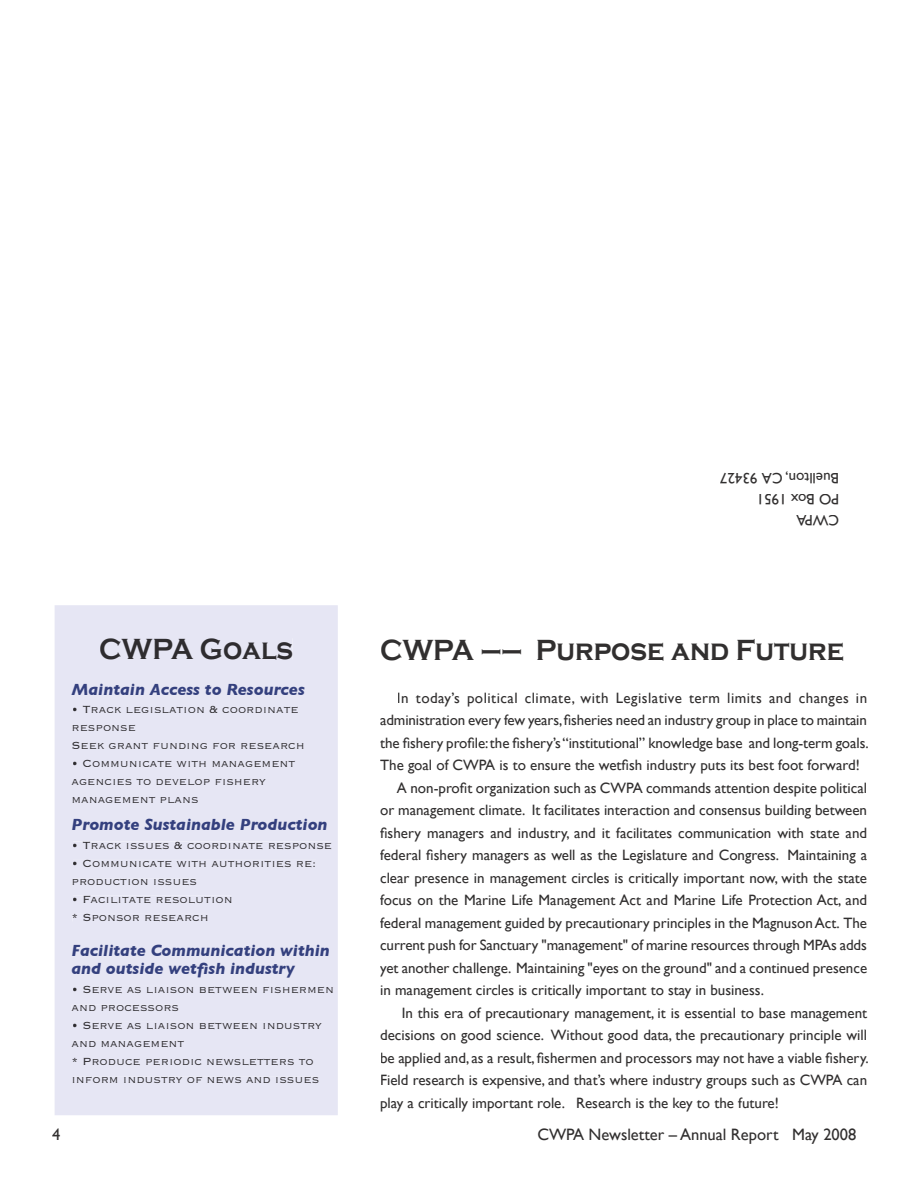
<style>
.page{position:relative;width:918px;height:1188px;background:#fff}
.page>*{position:absolute;margin:0;border:0;box-sizing:border-box;transform-origin:0 0}
.t1{font:700 30px "Copperplate Gothic";color:#312f2f;scale:.9 1}
.t2{font:700 30px "Copperplate Gothic";color:#2e2c2f;scale:.9 1}
.t3{font:italic 700 16.5px/18px "Gill Sans";color:#34407e}
.t4{font:16.5px "Gill Sans";color:#312f2f}
.t5{font:15px/21px "Gill Sans";color:#312f2f}
.t6{font:15px "Gill Sans";letter-spacing:.03em;color:#312f2f}
.t7{font:13.5px/18px "Copperplate Thirty Two BC";color:#2e2c2f}
</style>
<div class="page">
<div style="left:55px;top:605px;width:283px;height:510px;background:#e6e6f4"></div>
<div style="left:100px;top:638px;width:192px;height:22px;background:#e6e6f4"></div>
<div style="left:73px;top:705px;width:225px;height:8px;background:#e6e6f4"></div>
<div style="left:73px;top:724px;width:75px;height:7px;background:#e6e6f4"></div>
<div style="left:72px;top:741px;width:232px;height:8px;background:#e6e6f4"></div>
<div style="left:73px;top:759px;width:222px;height:8px;background:#e6e6f4"></div>
<div style="left:72px;top:778px;width:194px;height:7px;background:#e6e6f4"></div>
<div style="left:73px;top:796px;width:125px;height:7px;background:#e6e6f4"></div>
<div style="left:73px;top:842px;width:258px;height:7px;background:#e6e6f4"></div>
<div style="left:73px;top:860px;width:243px;height:7px;background:#e6e6f4"></div>
<div style="left:73px;top:879px;width:123px;height:6px;background:#e6e6f4"></div>
<div style="left:73px;top:896px;width:159px;height:7px;background:#e6e6f4"></div>
<div style="left:73px;top:914px;width:135px;height:7px;background:#e6e6f4"></div>
<div style="left:73px;top:986px;width:261px;height:7px;background:#e6e6f4"></div>
<div style="left:72px;top:1005px;width:106px;height:6px;background:#e6e6f4"></div>
<div style="left:73px;top:1022px;width:249px;height:7px;background:#e6e6f4"></div>
<div style="left:72px;top:1041px;width:112px;height:6px;background:#e6e6f4"></div>
<div style="left:73px;top:1058px;width:241px;height:7px;background:#e6e6f4"></div>
<div style="left:73px;top:1077px;width:245px;height:6px;background:#e6e6f4"></div>
<h1 class="t2" style="left:99px;top:632px;width:217px">CWPA Goals</h1>
<p class="t3" style="left:71px;top:680px;width:235px">Maintain Access to Resources</p>
<p class="t7" style="left:71px;top:700px;width:235px">• Track legislation &amp; coordinate response<br>Seek grant funding for research</p>
<p class="t7" style="left:71px;top:754px;width:225px">• Communicate with management agencies to develop fishery management plans</p>
<p class="t3" style="left:71px;top:815px;width:258px">Promote Sustainable Production</p>
<p class="t7" style="left:71px;top:837px;width:262px">• Track issues &amp; coordinate response</p>
<p class="t7" style="left:71px;top:855px;width:246px">• Communicate with authorities re: production issues</p>
<p class="t7" style="left:71px;top:891px;width:163px">• Facilitate resolution * Sponsor research</p>
<p class="t3" style="left:71px;top:941px;width:260px">Facilitate Communication within and outside wetfish industry</p>
<p class="t7" style="left:71px;top:981px;width:264px">• Serve as liaison between fishermen and processors</p>
<p class="t7" style="left:71px;top:1017px;width:252px">• Serve as liaison between industry and management<br>* Produce periodic newsletters to inform industry of news and issues</p>
<p class="t5" style="left:839px;top:531px;width:121px;rotate:-180deg">CWPA<br>PO Box 1951<br>Buellton, CA 93427</p>
<h1 class="t1" style="left:380px;top:633px;width:517px">CWPA –– Purpose and Future</h1>
<p class="t6" style="left:397px;top:689px;width:472px">In today’s political climate, with Legislative term limits and changes in</p>
<p class="t5" style="left:380px;top:709px;width:488px">administration every few years, fisheries need an industry group in place to maintain</p>
<p class="t5" style="left:380px;top:732px;width:490px">the fishery profile: the fishery’s “institutional” knowledge base and long-term goals.</p>
<p class="t5" style="left:380px;top:754px;width:481px">The goal of CWPA is to ensure the wetfish industry puts its best foot forward!</p>
<p class="t5" style="left:397px;top:777px;width:472px">A non-profit organization such as CWPA commands attention despite political</p>
<p class="t5" style="left:380px;top:799px;width:489px">or management climate. It facilitates interaction and consensus building between</p>
<p class="t5" style="left:380px;top:822px;width:489px">fishery managers and industry, and it facilitates communication with state and</p>
<p class="t5" style="left:380px;top:844px;width:489px">federal fishery managers as well as the Legislature and Congress. Maintaining a</p>
<p class="t5" style="left:380px;top:867px;width:489px">clear presence in management circles is critically important now, with the state</p>
<p class="t5" style="left:380px;top:889px;width:489px">focus on the Marine Life Management Act and Marine Life Protection Act, and</p>
<p class="t5" style="left:380px;top:912px;width:489px">federal management guided by precautionary principles in the Magnuson Act. The</p>
<p class="t5" style="left:380px;top:934px;width:488px">current push for Sanctuary "management" of marine resources through MPAs adds</p>
<p class="t5" style="left:380px;top:957px;width:489px">yet another challenge. Maintaining "eyes on the ground" and a continued presence</p>
<p class="t5" style="left:380px;top:979px;width:385px">in management circles is critically important to stay in business.</p>
<p class="t5" style="left:402px;top:1002px;width:467px">In this era of precautionary management, it is essential to base management</p>
<p class="t5" style="left:380px;top:1024px;width:489px">decisions on good science. Without good data, the precautionary principle will</p>
<p class="t5" style="left:380px;top:1047px;width:490px">be applied and, as a result, fishermen and processors may not have a viable fishery.</p>
<p class="t5" style="left:380px;top:1069px;width:489px">Field research is expensive, and that’s where industry groups such as CWPA can</p>
<p class="t5" style="left:380px;top:1092px;width:400px">play a critically important role. Research is the key to the future!</p>
<p class="t4" style="left:52px;top:1125px;width:10px">4</p>
<p class="t4" style="left:537px;top:1125px;width:320px">CWPA Newsletter – Annual Report May 2008</p>
</div>
